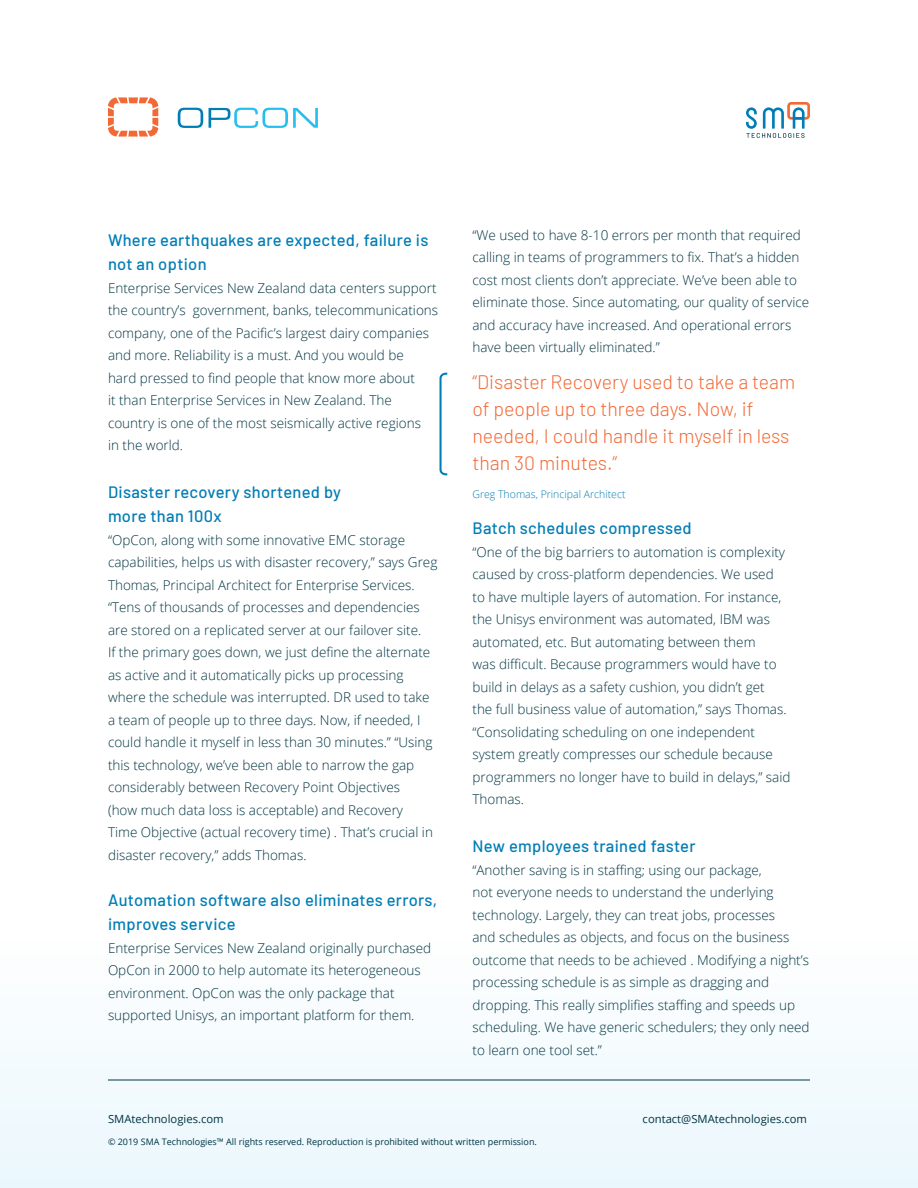
<style>
.page{position:relative;width:918px;height:1188px;background:#fff}
.page>*{position:absolute;margin:0;border:0;box-sizing:border-box;transform-origin:0 0}
.Quote_1{font:300 19.5px/27px "Barlow";color:#f26935}
.subhead_3{font:500 16.5px/24px "Barlow";letter-spacing:.02em;color:#007db5}
.body_text{font:300 13.5px/22.5px "Open Sans";color:#003543}
.t1{font:11.25px "Open Sans";color:#003543}
.Attribute{font:300 10.5px "Open Sans";color:#007db5}
.t2{font:9px "Open Sans";color:#003543}
</style>
<div class="page">
<div style="left:0;top:793px;width:918px;height:395px;background:linear-gradient(to right,#f8fcfe,#f8fcfe)"></div>
<hr style="left:108px;top:1080px;width:702px;height:1px;background:#003543">
<svg style="left:746px;top:102px;width:64px;height:36px"></svg>
<svg style="left:108px;top:97px;width:50px;height:40px"></svg>
<svg style="left:178px;top:108px;width:25px;height:20px"></svg>
<svg style="left:209px;top:108px;width:109px;height:20px"></svg>
<svg style="left:439px;top:372px;width:9px;height:104px"></svg>
<p class="subhead_3" style="left:108px;top:227px;width:322px">Where earthquakes are expected, failure is not an option</p>
<p class="body_text" style="left:108px;top:276px;width:332px">Enterprise Services New Zealand data centers support the country’s government, banks, telecommunications company, one of the Pacific’s largest dairy companies and more. Reliability is a must. And you would be<br>hard pressed to find people that know more about<br>it than Enterprise Services in New Zealand. The country is one of the most seismically active regions<br>in the world.</p>
<p class="subhead_3" style="left:108px;top:479px;width:235px">Disaster recovery shortened by more than 100x</p>
<p class="body_text" style="left:108px;top:528px;width:331px">“OpCon, along with some innovative EMC storage capabilities, helps us with disaster recovery,” says Greg Thomas, Principal Architect for Enterprise Services. “Tens of thousands of processes and dependencies are stored on a replicated server at our failover site.<br>If the primary goes down, we just define the alternate as active and it automatically picks up processing where the schedule was interrupted. DR used to take a team of people up to three days. Now, if needed, I could handle it myself in less than 30 minutes.” “Using this technology, we’ve been able to narrow the gap considerably between Recovery Point Objectives<br>(how much data loss is acceptable) and Recovery<br>Time Objective (actual recovery time) . That’s crucial in disaster recovery,” adds Thomas.</p>
<p class="subhead_3" style="left:108px;top:887px;width:331px">Automation software also eliminates errors, improves service</p>
<p class="body_text" style="left:108px;top:936px;width:325px">Enterprise Services New Zealand originally purchased OpCon in 2000 to help automate its heterogeneous environment. OpCon was the only package that supported Unisys, an important platform for them.</p>
<p class="body_text" style="left:472px;top:223px;width:338px">“We used to have 8-10 errors per month that required calling in teams of programmers to fix. That’s a hidden cost most clients don’t appreciate. We’ve been able to eliminate those. Since automating, our quality of service and accuracy have increased. And operational errors have been virtually eliminated.”</p>
<p class="Quote_1" style="left:472px;top:367px;width:324px">“Disaster Recovery used to take a team of people up to three days. Now, if needed, I could handle it myself in less than 30 minutes.”</p>
<p class="Attribute" style="left:472px;top:487px;width:155px">Greg Thomas, Principal Architect</p>
<p class="subhead_3" style="left:472px;top:515px;width:221px">Batch schedules compressed</p>
<p class="body_text" style="left:472px;top:540px;width:319px">“One of the big barriers to automation is complexity caused by cross-platform dependencies. We used<br>to have multiple layers of automation. For instance, the Unisys environment was automated, IBM was automated, etc. But automating between them<br>was difficult. Because programmers would have to build in delays as a safety cushion, you didn’t get<br>the full business value of automation,” says Thomas. “Consolidating scheduling on one independent system greatly compresses our schedule because programmers no longer have to build in delays,” said Thomas.</p>
<p class="subhead_3" style="left:472px;top:833px;width:225px">New employees trained faster</p>
<p class="body_text" style="left:472px;top:858px;width:339px">“Another saving is in staffing; using our package,<br>not everyone needs to understand the underlying technology. Largely, they can treat jobs, processes<br>and schedules as objects, and focus on the business outcome that needs to be achieved . Modifying a night’s processing schedule is as simple as dragging and dropping. This really simplifies staffing and speeds up scheduling. We have generic schedulers; they only need to learn one tool set.”</p>
<p class="t1" style="left:108px;top:1112px;width:117px">SMAtechnologies.com</p>
<p class="t1" style="left:643px;top:1112px;width:166px">contact@SMAtechnologies.com</p>
<p class="t2" style="left:108px;top:1135px;width:430px">© 2019 SMA Technologies™ All rights reserved. Reproduction is prohibited without written permission.</p>
</div>
